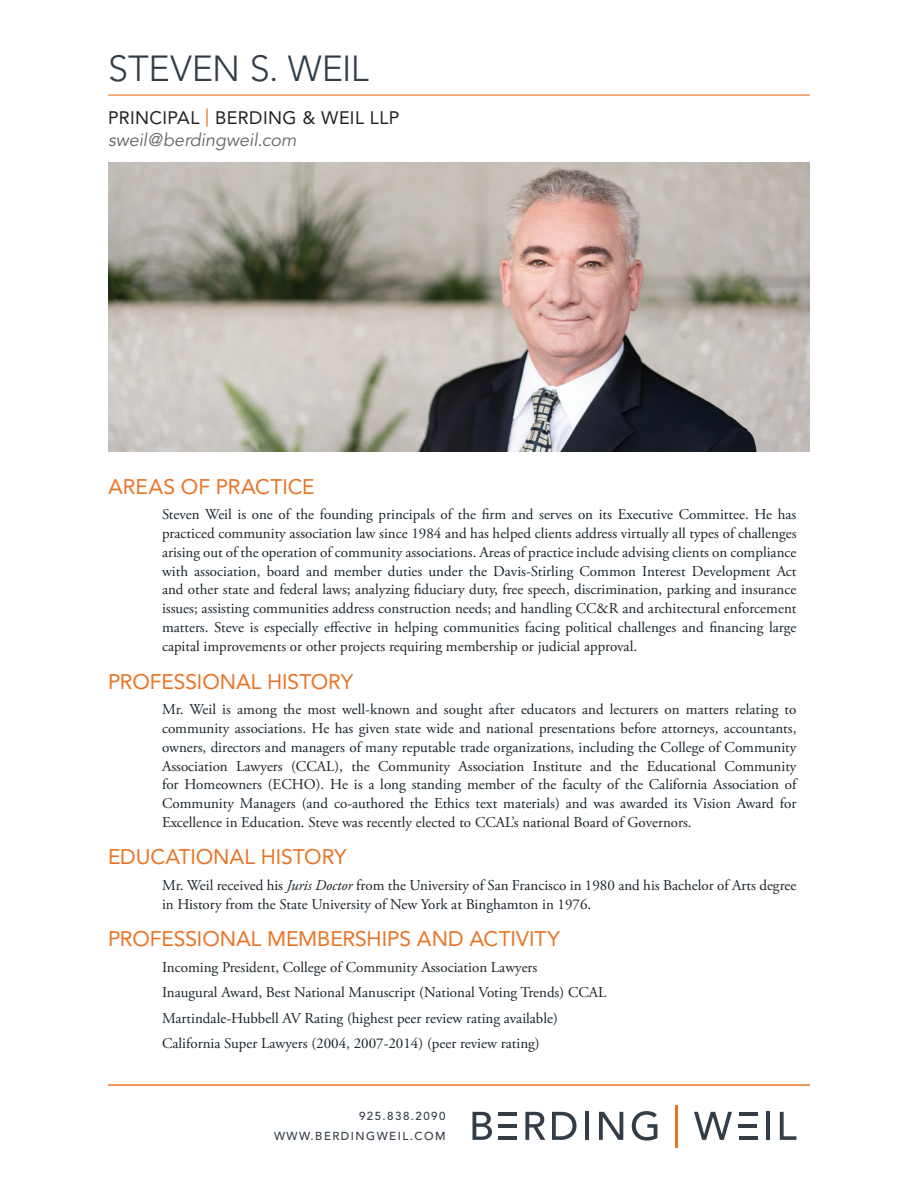
<style>
.page{position:relative;width:918px;height:1188px;background:#fff}
.page>*{position:absolute;margin:0;border:0;box-sizing:border-box;transform-origin:0 0}
.t1{font:300 36px "Avenir";letter-spacing:-.005em;color:#323d47}
.t2{font:21px "Avenir";letter-spacing:-.005em;color:#e97324}
.t3{font:18px/22.5px "Avenir";letter-spacing:.02em;color:#231f20}
.t4{font:15px/18.9px "Adobe Garamond Pro";color:#19232a;text-align:justify}
.t5{font:500 11.55px/20px "Avenir";letter-spacing:.125em;color:#323d47;text-align:right}
.s1{color:#e97324}
.s2{font-style:italic;color:#646569}
.s3{font-style:italic}
</style>
<div class="page">
<hr style="left:108px;top:1084px;width:702px;height:2px;background:#e97324">
<svg style="left:472px;top:1112px;width:20px;height:28px"></svg>
<hr style="left:498px;top:1124px;width:19px;height:3px;background:#323d47">
<hr style="left:498px;top:1136px;width:19px;height:4px;background:#323d47">
<hr style="left:498px;top:1112px;width:19px;height:3px;background:#323d47">
<hr style="left:739px;top:1124px;width:18px;height:3px;background:#323d47">
<hr style="left:739px;top:1136px;width:18px;height:4px;background:#323d47">
<hr style="left:739px;top:1112px;width:18px;height:3px;background:#323d47">
<svg style="left:525px;top:1112px;width:20px;height:28px"></svg>
<svg style="left:552px;top:1112px;width:25px;height:28px"></svg>
<hr style="left:585px;top:1112px;width:4px;height:28px;background:#323d47">
<svg style="left:599px;top:1112px;width:24px;height:28px"></svg>
<svg style="left:632px;top:1111px;width:25px;height:30px"></svg>
<svg style="left:694px;top:1112px;width:38px;height:28px"></svg>
<hr style="left:766px;top:1112px;width:4px;height:28px;background:#323d47">
<svg style="left:780px;top:1112px;width:16px;height:28px"></svg>
<hr style="left:675px;top:1105px;width:3px;height:43px;background:#e97324">
<img style="left:108px;top:162px;width:702px;height:289px">
<hr style="left:108px;top:94px;width:702px;height:2px;background:#e97324">
<h1 class="t1" style="left:108px;top:47px;width:262px">STEVEN S. WEIL</h1>
<p class="t3" style="left:108px;top:106px;width:293px">PRINCIPAL <span class="s1">|</span> BERDING &amp; WEIL LLP <span class="s2">sweil@berdingweil.com</span></p>
<h2 class="t2" style="left:108px;top:474px;width:208px">AREAS OF PRACTICE</h2>
<p class="t4" style="left:162px;top:506px;width:636px">Steven Weil is one of the founding principals of the firm and serves on its Executive Committee. He has practiced community association law since 1984 and has helped clients address virtually all types of challenges arising out of the operation of community associations. Areas of practice include advising clients on compliance with association, board and member duties under the Davis-Stirling Common Interest Development Act and other state and federal laws; analyzing fiduciary duty, free speech, discrimination, parking and insurance issues; assisting communities address construction needs; and handling CC&amp;R and architectural enforcement matters. Steve is especially effective in helping communities facing political challenges and financing large capital improvements or other projects requiring membership or judicial approval.</p>
<h2 class="t2" style="left:108px;top:669px;width:247px">PROFESSIONAL HISTORY</h2>
<p class="t4" style="left:162px;top:701px;width:636px">Mr. Weil is among the most well-known and sought after educators and lecturers on matters relating to community associations. He has given state wide and national presentations before attorneys, accountants, owners, directors and managers of many reputable trade organizations, including the College of Community Association Lawyers (CCAL), the Community Association Institute and the Educational Community for Homeowners (ECHO). He is a long standing member of the faculty of the California Association of Community Managers (and co-authored the Ethics text materials) and was awarded its Vision Award for Excellence in Education. Steve was recently elected to CCAL’s national Board of Governors.</p>
<h2 class="t2" style="left:108px;top:845px;width:240px">EDUCATIONAL HISTORY</h2>
<p class="t4" style="left:162px;top:876px;width:636px">Mr. Weil received his <span class="s3">Juris Doctor</span> from the University of San Francisco in 1980 and his Bachelor of Arts degree in History from the State University of New York at Binghamton in 1976.</p>
<h2 class="t2" style="left:108px;top:927px;width:454px">PROFESSIONAL MEMBERSHIPS AND ACTIVITY</h2>
<p class="t4" style="left:162px;top:955px;width:446px;line-height:25.5px;text-align:left">Incoming President, College of Community Association Lawyers<br>Inaugural Award, Best National Manuscript (National Voting Trends) CCAL Martindale-Hubbell AV Rating (highest peer review rating available)<br>California Super Lawyers (2004, 2007-2014) (peer review rating)</p>
<p class="t5" style="left:274px;top:1106px;width:173px">925.838.2090<br>WWW.BERDINGWEIL.COM</p>
</div>
